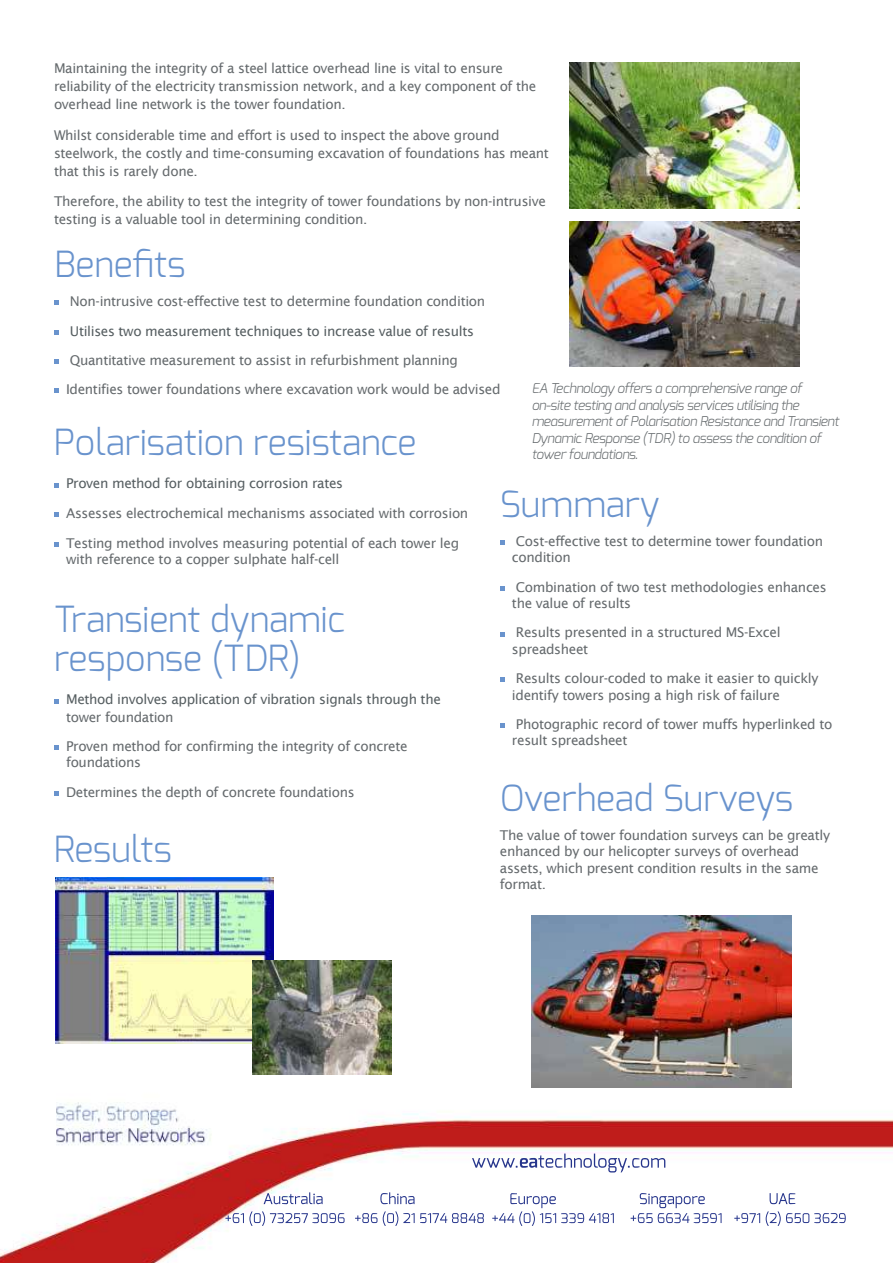
<style>
.page{position:relative;width:893px;height:1263px;background:#fff}
.page>*{position:absolute;margin:0;border:0;box-sizing:border-box;transform-origin:0 0}
.t1{font:300 36px/39px "Exo";color:#6993cd}
.t2{font:13.5px/16.5px "Lucida Sans";letter-spacing:-.025em;color:#656a6d}
.t3{font:italic 300 13.5px/16.5px "Exo";letter-spacing:-.025em;color:#656a6d}
.t4{font:13.5px "Lucida Sans";letter-spacing:-.025em;color:#565e61}
</style>
<div class="page">
<img style="left:0;top:1059px;width:893px;height:204px">
<img style="left:529px;top:1153px;width:136px;height:15px">
<img style="left:264px;top:1192px;width:59px;height:12px">
<img style="left:380px;top:1192px;width:35px;height:12px">
<img style="left:510px;top:1193px;width:46px;height:15px">
<img style="left:640px;top:1193px;width:65px;height:15px">
<img style="left:770px;top:1193px;width:25px;height:11px">
<img style="left:225px;top:1213px;width:19px;height:10px">
<img style="left:249px;top:1211px;width:235px;height:15px">
<img style="left:519px;top:1211px;width:327px;height:15px">
<img style="left:532px;top:916px;width:259px;height:171px">
<img style="left:570px;top:63px;width:229px;height:145px">
<img style="left:570px;top:221px;width:229px;height:146px">
<img style="left:55px;top:877px;width:219px;height:166px">
<svg style="left:54px;top:483px;width:5px;height:5px"></svg>
<svg style="left:54px;top:513px;width:5px;height:4px"></svg>
<svg style="left:54px;top:542px;width:5px;height:4px"></svg>
<svg style="left:54px;top:699px;width:5px;height:5px"></svg>
<svg style="left:54px;top:745px;width:5px;height:5px"></svg>
<svg style="left:54px;top:791px;width:5px;height:4px"></svg>
<svg style="left:500px;top:540px;width:4px;height:5px"></svg>
<svg style="left:500px;top:586px;width:4px;height:4px"></svg>
<svg style="left:500px;top:632px;width:4px;height:4px"></svg>
<svg style="left:500px;top:677px;width:4px;height:5px"></svg>
<svg style="left:500px;top:723px;width:4px;height:5px"></svg>
<svg style="left:54px;top:301px;width:5px;height:4px"></svg>
<svg style="left:54px;top:330px;width:5px;height:4px"></svg>
<svg style="left:54px;top:359px;width:5px;height:5px"></svg>
<svg style="left:54px;top:388px;width:5px;height:5px"></svg>
<img style="left:252px;top:960px;width:139px;height:114px">
<p class="t2" style="left:54px;top:60px;width:484px;line-height:18px">Maintaining the integrity of a steel lattice overhead line is vital to ensure reliability of the electricity transmission network, and a key component of the overhead line network is the tower foundation.</p>
<p class="t2" style="left:54px;top:127px;width:496px;line-height:18px">Whilst considerable time and effort is used to inspect the above ground steelwork, the costly and time-consuming excavation of foundations has meant that this is rarely done.</p>
<p class="t2" style="left:54px;top:193px;width:493px;line-height:18px">Therefore, the ability to test the integrity of tower foundations by non-intrusive testing is a valuable tool in determining condition.</p>
<h1 class="t1" style="left:54px;top:247px;width:133px">Benefits</h1>
<p class="t2" style="left:70px;top:294px;width:417px">Non-intrusive cost-effective test to determine foundation condition</p>
<p class="t4" style="left:70px;top:325px;width:405px">Utilises two measurement techniques to increase value of results</p>
<p class="t2" style="left:66px;top:346px;width:436px;line-height:29.2px">Quantitative measurement to assist in refurbishment planning<br>Identifies tower foundations where excavation work would be advised</p>
<p class="t3" style="left:532px;top:381px;width:309px">EA Technology offers a comprehensive range of on-site testing and analysis services utilising the measurement of Polarisation Resistance and Transient Dynamic Response (TDR) to assess the condition of tower foundations.</p>
<h1 class="t1" style="left:54px;top:425px;width:364px">Polarisation resistance</h1>
<p class="t4" style="left:66px;top:477px;width:279px">Proven method for obtaining corrosion rates</p>
<p class="t2" style="left:66px;top:500px;width:404px;line-height:29.2px">Assesses electrochemical mechanisms associated with corrosion<br>Testing method involves measuring potential of each tower leg</p>
<p class="t2" style="left:66px;top:552px;width:275px">with reference to a copper sulphate half-cell</p>
<h1 class="t1" style="left:54px;top:602px;width:293px">Transient dynamic response (TDR)</h1>
<p class="t4" style="left:66px;top:693px;width:376px">Method involves application of vibration signals through the</p>
<p class="t2" style="left:66px;top:703px;width:343px;line-height:29.2px">tower foundation<br>Proven method for confirming the integrity of concrete</p>
<p class="t2" style="left:66px;top:749px;width:290px;line-height:29.2px">foundations<br>Determines the depth of concrete foundations</p>
<h1 class="t1" style="left:54px;top:832px;width:119px">Results</h1>
<h1 class="t1" style="left:500px;top:486px;width:161px">Summary</h1>
<p class="t2" style="left:512px;top:534px;width:313px">Cost-effective test to determine tower foundation condition</p>
<p class="t2" style="left:512px;top:579px;width:316px">Combination of two test methodologies enhances the value of results</p>
<p class="t2" style="left:512px;top:625px;width:270px">Results presented in a structured MS-Excel spreadsheet</p>
<p class="t2" style="left:512px;top:671px;width:308px">Results colour-coded to make it easier to quickly identify towers posing a high risk of failure</p>
<p class="t2" style="left:512px;top:717px;width:322px">Photographic record of tower muffs hyperlinked to result spreadsheet</p>
<h1 class="t1" style="left:500px;top:780px;width:295px">Overhead Surveys</h1>
<p class="t2" style="left:500px;top:828px;width:332px">The value of tower foundation surveys can be greatly enhanced by our helicopter surveys of overhead assets, which present condition results in the same format.</p>
</div>
